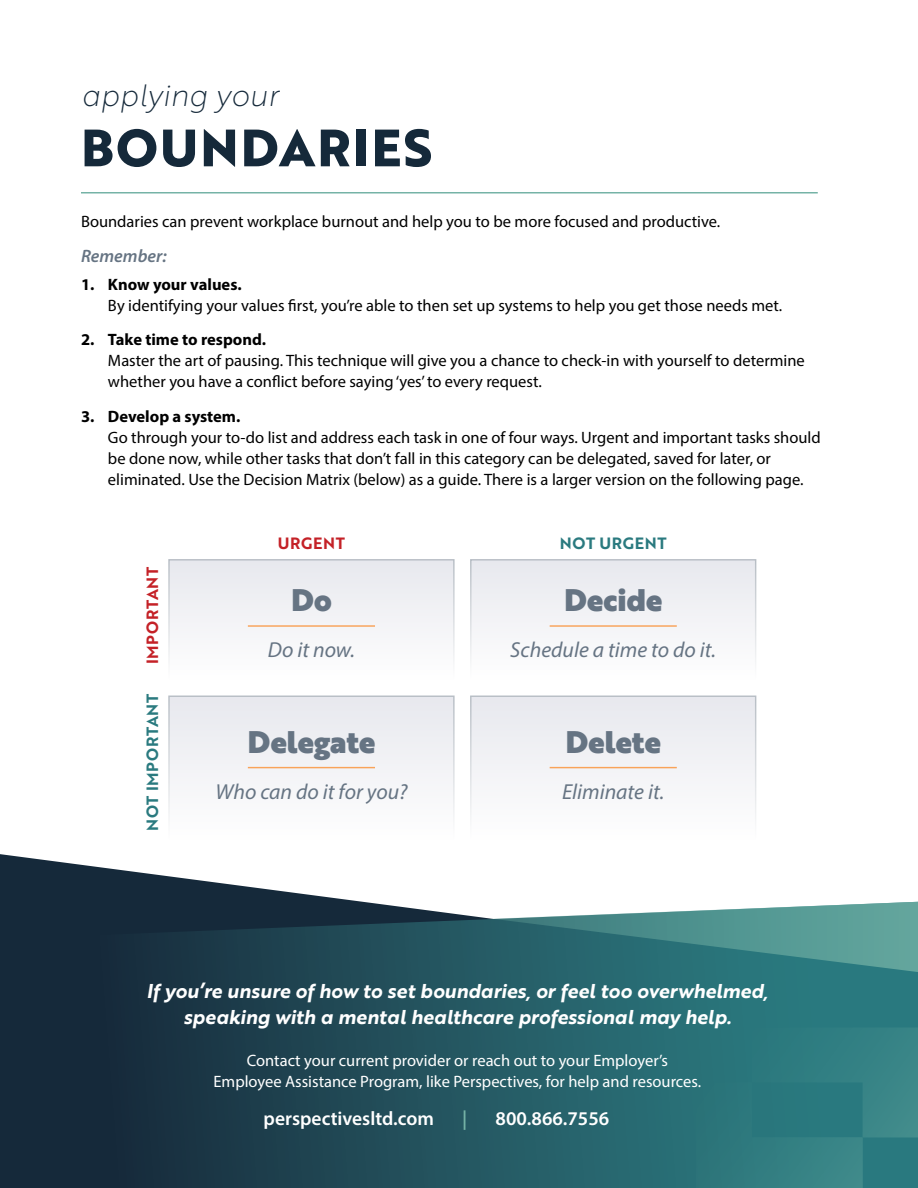
<style>
.page{position:relative;width:918px;height:1188px;background:#fff}
.page>*{position:absolute;margin:0;border:0;box-sizing:border-box;transform-origin:0 0}
.t1{font:700 51px "Brother 1816 Extra";letter-spacing:.04em;color:#15293a}
.t2{font:30.45px "Brother 1816 Black";letter-spacing:.005em;color:#667483}
.t3{font:30px "Brother 1816 Thin Italic";color:#15293a}
.t4{font:italic 21.75px "Myriad Pro";color:#667483}
.t5{font:19.5px/25.5px "Brother 1816 Bold Italic";color:#fff;text-align:center}
.t6{font:600 19.5px "Myriad Pro";color:#fff}
.t7{font:600 19.5px "Myriad Pro";color:#75b3a6}
.t8{font:italic 600 18px "Myriad Pro";color:#667483}
.t9{font:16.5px/21px "Myriad Pro";color:#000}
.t10{font:16.5px/21px "Myriad Pro";color:#fff;text-align:center}
.t11{font:700 16.5px "Myriad Pro";color:#000}
.t12{font:15.9px "Brother 1816 Bold";letter-spacing:.04em;color:#2a7a7f}
.t13{font:15.9px "Brother 1816 Bold";letter-spacing:.04em;color:#c42127}
</style>
<div class="page">
<svg style="left:0;top:854px;width:364px;height:48px"></svg>
<svg style="left:0;top:902px;width:918px;height:286px;background:#204855"></svg>
<svg style="left:492px;top:901px;width:426px;height:86px;background:#518e8f"></svg>
<svg style="left:696px;top:1027px;width:222px;height:161px;background:#2f7c80"></svg>
<hr style="left:81px;top:192px;width:737px;height:2px;background:#75b3a6">
<div style="left:168px;top:559px;width:287px;height:122px;background:#f3f3f6"></div>
<div style="left:470px;top:559px;width:286px;height:122px;background:#f3f3f6"></div>
<hr style="left:248px;top:625px;width:127px;height:2px;background:#f9a359">
<hr style="left:550px;top:625px;width:127px;height:2px;background:#f9a359">
<div style="left:168px;top:696px;width:287px;height:145px;background:#f3f3f6"></div>
<div style="left:470px;top:696px;width:286px;height:145px;background:#f3f3f6"></div>
<hr style="left:248px;top:767px;width:127px;height:1px;background:#f9a359">
<hr style="left:550px;top:767px;width:127px;height:1px;background:#f9a359">
<h3 class="t3" style="left:81px;top:74px;width:199px">applying your</h3>
<h1 class="t1" style="left:81px;top:109px;width:353px">BOUNDARIES</h1>
<p class="t9" style="left:81px;top:211px;width:641px">Boundaries can prevent workplace burnout and help you to be more focused and productive.</p>
<p class="t8" style="left:81px;top:244px;width:87px">Remember:</p>
<p class="t11" style="left:81px;top:273px;width:162px">1. Know your values.</p>
<p class="t9" style="left:108px;top:294px;width:676px">By identifying your values first, you’re able to then set up systems to help you get those needs met.</p>
<p class="t11" style="left:81px;top:329px;width:187px">2. Take time to respond.</p>
<p class="t9" style="left:108px;top:350px;width:698px">Master the art of pausing. This technique will give you a chance to check-in with yourself to determine whether you have a conflict before saying ‘yes’ to every request.</p>
<p class="t11" style="left:81px;top:405px;width:161px">3. Develop a system.</p>
<p class="t9" style="left:108px;top:426px;width:714px">Go through your to-do list and address each task in one of four ways. Urgent and important tasks should be done now, while other tasks that don’t fall in this category can be delegated, saved for later, or eliminated. Use the Decision Matrix (below) as a guide. There is a larger version on the following page.</p>
<p class="t13" style="left:140px;top:664px;width:99px;rotate:-90deg">IMPORTANT</p>
<p class="t12" style="left:140px;top:831px;width:139px;rotate:-90deg">NOT IMPORTANT</p>
<p class="t13" style="left:278px;top:531px;width:69px">URGENT</p>
<p class="t12" style="left:560px;top:531px;width:108px">NOT URGENT</p>
<h2 class="t2" style="left:291px;top:577px;width:42px">Do</h2>
<h3 class="t4" style="left:268px;top:636px;width:89px">Do it now.</h3>
<h2 class="t2" style="left:248px;top:718px;width:129px">Delegate</h2>
<h3 class="t4" style="left:215px;top:778px;width:193px">Who can do it for you?</h3>
<h2 class="t2" style="left:564px;top:577px;width:100px">Decide</h2>
<h3 class="t4" style="left:510px;top:636px;width:207px">Schedule a time to do it.</h3>
<h2 class="t2" style="left:566px;top:718px;width:97px">Delete</h2>
<h3 class="t4" style="left:562px;top:778px;width:104px">Eliminate it.</h3>
<p class="t5" style="left:147px;top:978px;width:623px">If you’re unsure of how to set boundaries, or feel too overwhelmed, speaking with a mental healthcare professional may help.</p>
<p class="t10" style="left:213px;top:1049px;width:489px">Contact your current provider or reach out to your Employer’s<br>Employee Assistance Program, like Perspectives, for help and resources.</p>
<p class="t6" style="left:264px;top:1106px;width:172px">perspectivesltd.com</p>
<p class="t7" style="left:462px;top:1106px;width:7px">|</p>
<p class="t6" style="left:496px;top:1106px;width:115px">800.866.7556</p>
</div>
